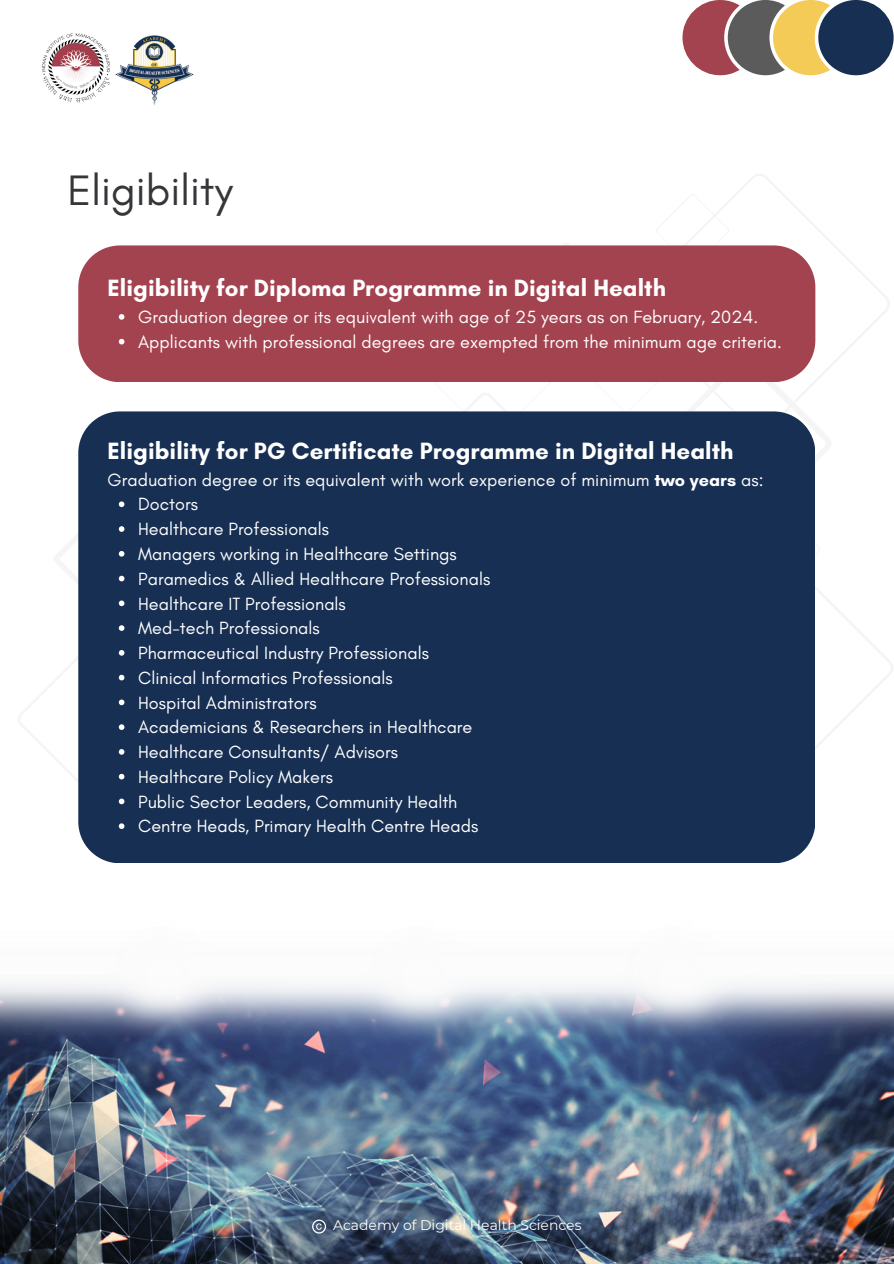
<style>
.page{position:relative;width:894px;height:1264px;background:#fff}
.page>*{position:absolute;margin:0;border:0;box-sizing:border-box;transform-origin:0 0}
.t1{font:43.35px "Glacial Indifference";color:#353639}
.t2{font:700 24px "Glacial Indifference";color:#fff}
.t3{font:18px "Glacial Indifference";color:#fff}
.t4{font:13.95px "Montserrat";color:#fff}
.s1{font-weight:700}
</style>
<div class="page">
<img style="left:41px;top:33px;width:69px;height:70px">
<img style="left:115px;top:35px;width:79px;height:71px">
<svg style="left:682px;top:0;width:211px;height:75px;background:#8c7970"></svg>
<div style="left:78px;top:245px;width:737px;height:69px;background:#a44350"></div>
<div style="left:78px;top:809px;width:736px;height:54px;background:#172f53"></div>
<svg style="left:78px;top:314px;width:738px;height:495px;background:#393f5e"></svg>
<svg style="left:119px;top:823px;width:5px;height:6px"></svg>
<img style="left:0;top:1044px;width:893px;height:219px">
<svg style="left:0;top:984px;width:94px;height:60px;background:#858da2"></svg>
<svg style="left:94px;top:984px;width:257px;height:60px;background:#949db6"></svg>
<svg style="left:351px;top:984px;width:256px;height:60px;background:#9fb0c6"></svg>
<svg style="left:607px;top:984px;width:286px;height:60px;background:#8f99b1"></svg>
<svg style="left:312px;top:1219px;width:14px;height:14px"></svg>
<p class="t1" style="left:67px;top:164px;width:167px">Eligibility</p>
<p class="t2" style="left:107px;top:273px;width:560px">Eligibility for Diploma Programme in Digital Health</p>
<p class="t3" style="left:138px;top:306px;width:621px">Graduation degree or its equivalent with age of 25 years as on February, 2024.</p>
<h1 class="t3" style="left:138px;top:331px;width:645px">Applicants with professional degrees are exempted from the minimum age criteria.</h1>
<p class="t2" style="left:107px;top:436px;width:627px">Eligibility for PG Certificate Programme in Digital Health</p>
<p class="t3" style="left:107px;top:468px;width:657px">Graduation degree or its equivalent with work experience of minimum <span class="s1">two years</span> as:</p>
<h2 class="t3" style="left:138px;top:493px;width:61px">Doctors</h2>
<p class="t3" style="left:138px;top:518px;width:192px">Healthcare Professionals</p>
<p class="t3" style="left:138px;top:543px;width:320px">Managers working in Healthcare Settings</p>
<h3 class="t3" style="left:138px;top:567px;width:353px">Paramedics &amp; Allied Healthcare Professionals</h3>
<p class="t3" style="left:138px;top:592px;width:209px">Healthcare IT Professionals</p>
<p class="t3" style="left:138px;top:617px;width:183px">Med-tech Professionals</p>
<p class="t3" style="left:138px;top:642px;width:292px">Pharmaceutical Industry Professionals</p>
<p class="t3" style="left:138px;top:666px;width:256px">Clinical Informatics Professionals</p>
<p class="t3" style="left:138px;top:691px;width:180px">Hospital Administrators</p>
<p class="t3" style="left:138px;top:716px;width:335px">Academicians &amp; Researchers in Healthcare</p>
<p class="t3" style="left:138px;top:741px;width:261px">Healthcare Consultants/ Advisors</p>
<p class="t3" style="left:138px;top:765px;width:196px">Healthcare Policy Makers</p>
<p class="t3" style="left:138px;top:790px;width:321px">Public Sector Leaders, Community Health</p>
<p class="t3" style="left:138px;top:815px;width:341px">Centre Heads, Primary Health Centre Heads</p>
<p class="t4" style="left:333px;top:1216px;width:250px">Academy of Digital Health Sciences</p>
</div>
